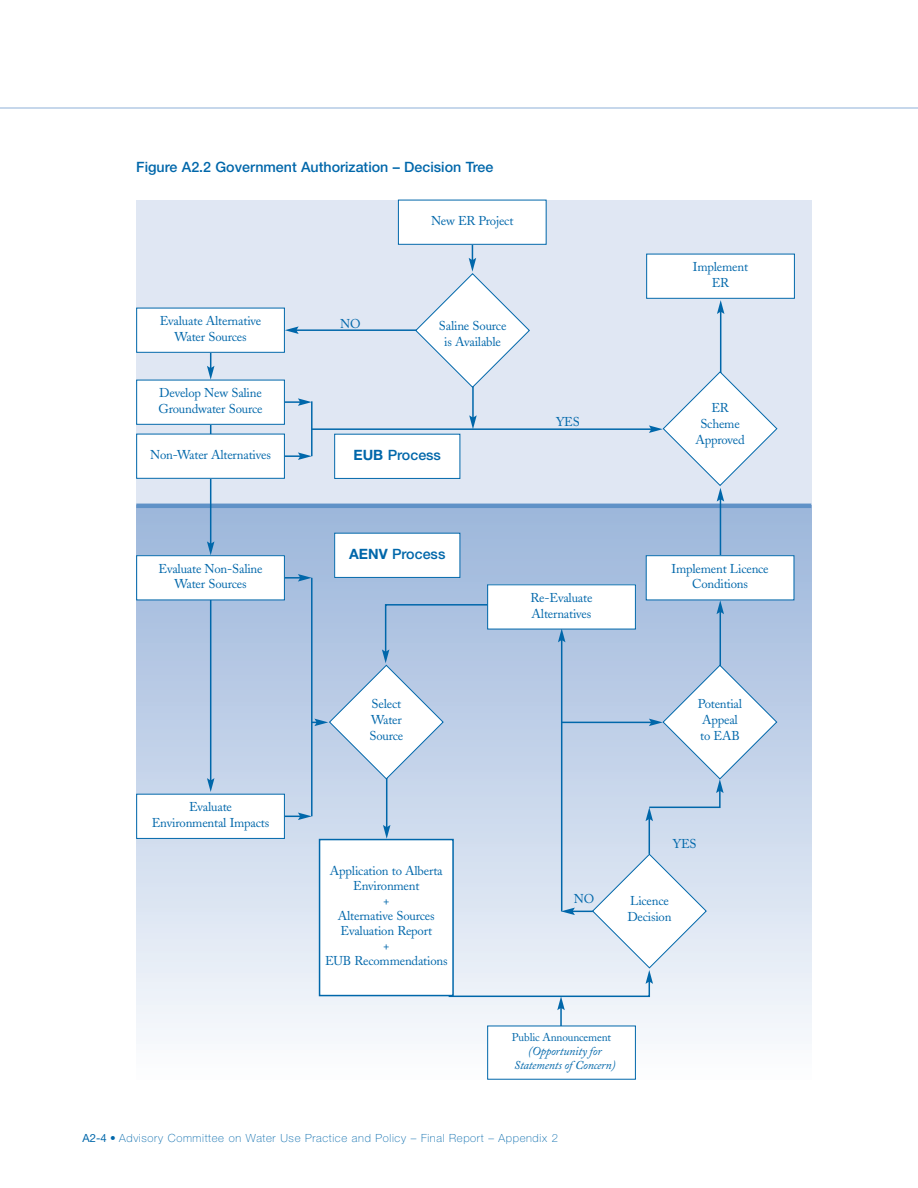
<style>
.page{position:relative;width:918px;height:1188px;background:#fff}
.page>*{position:absolute;margin:0;border:0;box-sizing:border-box;transform-origin:0 0}
.t1{font:500 14.25px "Helvetica Neue";color:#0067aa}
.t2{font:12.75px/15.8px "Adobe Caslon";letter-spacing:-.015em;color:#0067aa;text-align:center}
.t3{font:italic 12px/14.2px "Adobe Caslon";letter-spacing:-.015em;color:#0067aa;text-align:center}
.t4{font:100 11.25px "Helvetica Neue";letter-spacing:.055em;color:#0067aa}
.t5{font:11.25px "Adobe Caslon";letter-spacing:-.015em;color:#0067aa}
.s1{font-weight:700}
.s2{font-weight:400}
</style>
<div class="page">
<hr style="left:0;top:108px;width:918px;height:1px;background:#8fb0d8">
<div style="left:136px;top:200px;width:675px;height:306px;background:#e0e7f3"></div>
<div style="left:136px;top:506px;width:675px;height:574px;background:linear-gradient(to bottom,#99b4da,#fbfcfe)"></div>
<hr style="left:720px;top:612px;width:1px;height:57px;background:#0067aa">
<svg style="left:717px;top:600px;width:7px;height:14px"></svg>
<hr style="left:136px;top:504px;width:675px;height:4px;background:#6092c7">
<hr style="left:296px;top:329px;width:127px;height:2px;background:#0067aa">
<svg style="left:285px;top:326px;width:14px;height:8px"></svg>
<div style="left:398px;top:200px;width:148px;height:44px;background:#fff"></div>
<div style="left:320px;top:840px;width:133px;height:156px;background:#fff"></div>
<div style="left:319px;top:839px;width:135px;height:157px;border:2px solid #0067aa"></div>
<hr style="left:472px;top:380px;width:2px;height:38px;background:#0067aa">
<svg style="left:469px;top:415px;width:8px;height:13px"></svg>
<hr style="left:720px;top:311px;width:1px;height:69px;background:#0067aa">
<svg style="left:717px;top:300px;width:7px;height:14px"></svg>
<div style="left:647px;top:254px;width:147px;height:44px;background:#fff"></div>
<div style="left:646px;top:254px;width:149px;height:45px;border:1px solid #0067aa"></div>
<svg style="left:415px;top:243px;width:115px;height:145px"></svg>
<svg style="left:207px;top:353px;width:7px;height:27px"></svg>
<div style="left:137px;top:308px;width:147px;height:44px;background:#fff"></div>
<div style="left:136px;top:308px;width:149px;height:45px;border:1px solid #0067aa"></div>
<hr style="left:210px;top:595px;width:1px;height:186px;background:#0067aa">
<svg style="left:207px;top:778px;width:7px;height:14px"></svg>
<div style="left:137px;top:556px;width:147px;height:44px;background:#fff"></div>
<div style="left:136px;top:555px;width:149px;height:45px;border:1px solid #0067aa"></div>
<hr style="left:560px;top:1008px;width:2px;height:21px;background:#0067aa">
<div style="left:488px;top:1026px;width:147px;height:53px;background:#fff"></div>
<svg style="left:207px;top:425px;width:7px;height:9px"></svg>
<div style="left:137px;top:380px;width:147px;height:44px;background:#fff"></div>
<div style="left:136px;top:380px;width:149px;height:45px;border:1px solid #0067aa"></div>
<hr style="left:210px;top:473px;width:1px;height:71px;background:#0067aa">
<svg style="left:207px;top:541px;width:7px;height:14px"></svg>
<div style="left:137px;top:434px;width:147px;height:44px;background:#fff"></div>
<div style="left:136px;top:434px;width:149px;height:45px;border:1px solid #0067aa"></div>
<div style="left:335px;top:434px;width:125px;height:44px;background:#fff"></div>
<div style="left:334px;top:434px;width:126px;height:45px;border:1px solid #0067aa"></div>
<div style="left:335px;top:533px;width:125px;height:44px;background:#fff"></div>
<div style="left:334px;top:533px;width:126px;height:45px;border:1px solid #0067aa"></div>
<hr style="left:720px;top:499px;width:1px;height:56px;background:#0067aa">
<svg style="left:285px;top:398px;width:26px;height:8px"></svg>
<svg style="left:285px;top:452px;width:27px;height:8px"></svg>
<hr style="left:311px;top:401px;width:2px;height:55px;background:#0067aa">
<svg style="left:285px;top:574px;width:27px;height:8px"></svg>
<div style="left:137px;top:794px;width:147px;height:44px;background:#fff"></div>
<div style="left:136px;top:794px;width:149px;height:45px;border:1px solid #0067aa"></div>
<svg style="left:285px;top:813px;width:27px;height:7px"></svg>
<hr style="left:311px;top:578px;width:2px;height:238px;background:#0067aa">
<hr style="left:312px;top:428px;width:340px;height:2px;background:#0067aa">
<svg style="left:649px;top:371px;width:129px;height:131px"></svg>
<hr style="left:561px;top:640px;width:1px;height:271px;background:#0067aa">
<svg style="left:558px;top:629px;width:7px;height:13px"></svg>
<div style="left:488px;top:585px;width:147px;height:44px;background:#fff"></div>
<div style="left:646px;top:556px;width:148px;height:44px;background:#fff"></div>
<div style="left:646px;top:555px;width:148px;height:45px;border:1px solid #0067aa"></div>
<hr style="left:386px;top:772px;width:1px;height:56px;background:#0067aa">
<svg style="left:383px;top:825px;width:7px;height:14px"></svg>
<svg style="left:447px;top:853px;width:260px;height:157px"></svg>
<svg style="left:312px;top:603px;width:177px;height:177px"></svg>
<hr style="left:649px;top:819px;width:1px;height:35px;background:#0067aa">
<hr style="left:561px;top:722px;width:91px;height:1px;background:#0067aa">
<svg style="left:646px;top:664px;width:132px;height:157px"></svg>
<p class="t1" style="left:136px;top:162px;width:359px">Figure A2.2 Government Authorization – Decision Tree</p>
<p class="t2" style="left:160px;top:314px;width:103px">Evaluate Alternative<br>Water Sources</p>
<p class="t2" style="left:340px;top:317px;width:22px">NO</p>
<p class="t2" style="left:431px;top:214px;width:84px">New ER Project</p>
<p class="t2" style="left:439px;top:320px;width:69px">Saline Source is Available</p>
<p class="t2" style="left:158px;top:386px;width:106px;text-align:left">Develop New Saline<br>Groundwater Source</p>
<p class="t2" style="left:150px;top:448px;width:122px">Non-Water Alternatives</p>
<p class="t1" style="left:354px;top:450px;width:89px"><span class="s1">EUB</span> Process</p>
<p class="t2" style="left:556px;top:416px;width:25px">YES</p>
<p class="t2" style="left:158px;top:562px;width:106px">Evaluate Non-Saline<br>Water Sources</p>
<p class="t1" style="left:349px;top:549px;width:98px"><span class="s1">AENV</span> Process</p>
<p class="t2" style="left:531px;top:591px;width:63px;text-align:left">Re-Evaluate<br>Alternatives</p>
<p class="t2" style="left:693px;top:260px;width:57px">Implement<br>ER</p>
<p class="t2" style="left:696px;top:402px;width:51px">ER<br>Scheme<br>Approved</p>
<p class="t2" style="left:671px;top:562px;width:99px">Implement Licence<br>Conditions</p>
<p class="t2" style="left:152px;top:801px;width:119px">Evaluate<br>Environmental Impacts</p>
<p class="t2" style="left:369px;top:698px;width:35px;text-align:left">Select<br>Water<br>Source</p>
<p class="t2" style="left:698px;top:698px;width:46px;text-align:left">Potential<br>Appeal to EAB</p>
<p class="t2" style="left:325px;top:865px;width:124px;line-height:15px">Application to Alberta<br>Environment<br>+<br>Alternative Sources<br>Evaluation Report<br>+<br>EUB Recommendations</p>
<p class="t2" style="left:574px;top:892px;width:22px">NO</p>
<p class="t2" style="left:673px;top:838px;width:25px">YES</p>
<p class="t2" style="left:627px;top:894px;width:46px;text-align:left">Licence<br>Decision</p>
<p class="t5" style="left:512px;top:1032px;width:101px">Public Announcement</p>
<p class="t3" style="left:514px;top:1045px;width:103px">(Opportunity for<br>Statements of Concern)</p>
<p class="t4" style="left:82px;top:1134px;width:477px"><span class="s2">A2-4 •</span> Advisory Committee on Water Use Practice and Policy – Final Report – Appendix 2</p>
</div>
